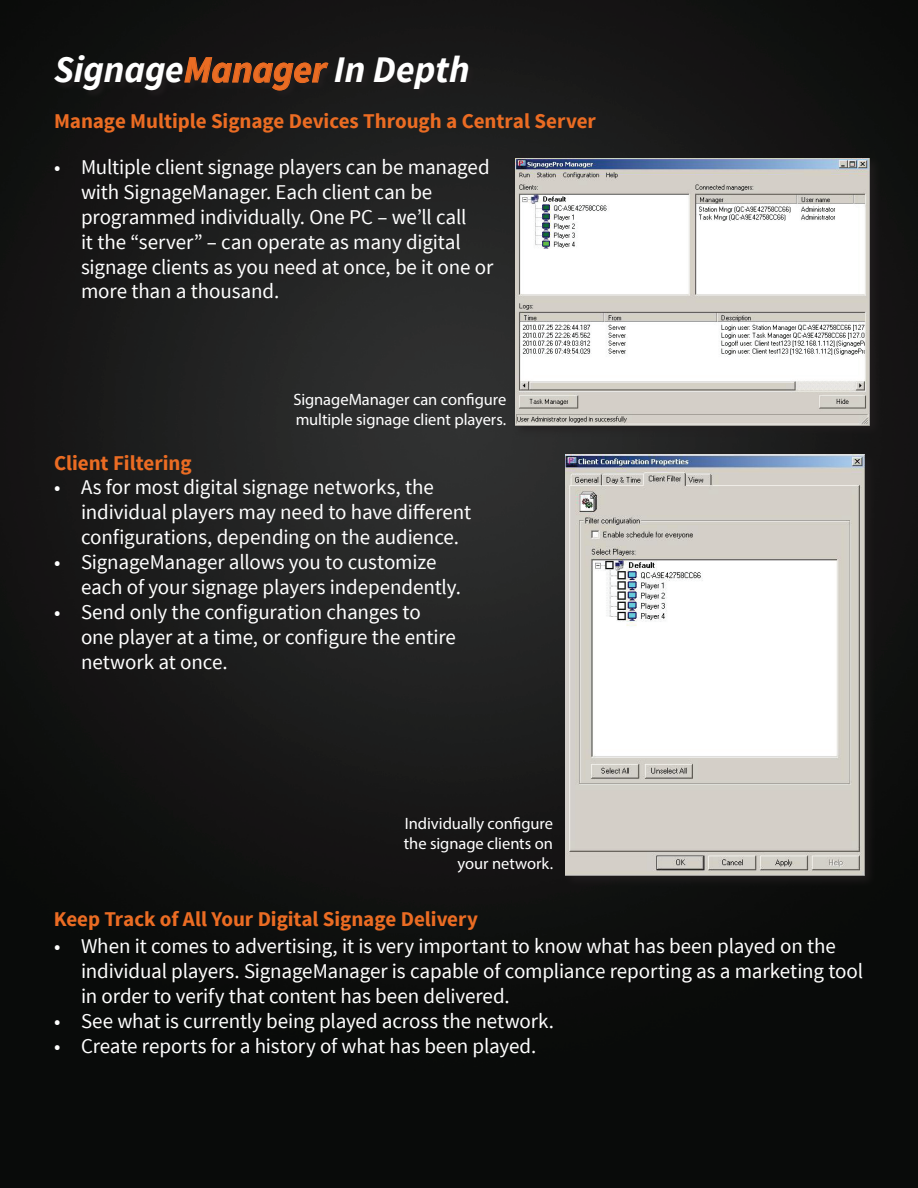
<style>
.page{position:relative;width:918px;height:1188px;background:#fff}
.page>*{position:absolute;margin:0;border:0;box-sizing:border-box;transform-origin:0 0}
.t1{font:italic 700 37.5px "Source Sans Pro";letter-spacing:-.005em;color:#fff}
.t2{font:21px/24.9px "Source Sans Pro";letter-spacing:-.01em;color:#fff}
.t3{font:700 21px "Source Sans Pro";letter-spacing:-.005em;color:#eb6c23}
.t4{font:16.5px/19.8px "Myriad Pro";letter-spacing:-.005em;color:#fff}
.s1{color:#eb6c23}
</style>
<div class="page">
<img style="left:0;top:0;width:918px;height:1188px">
<div style="left:54px;top:55px;width:423px;height:45px;background:#191819"></div>
<svg style="left:184px;top:57px;width:145px;height:34px"></svg>
<div style="left:513px;top:155px;width:369px;height:282px;background:#231f20;opacity:.75"></div>
<img style="left:515px;top:158px;width:355px;height:267px">
<div style="left:563px;top:452px;width:313px;height:436px;background:#231f20;opacity:.75"></div>
<img style="left:566px;top:454px;width:298px;height:422px">
<h1 class="t1" style="left:54px;top:46px;width:417px">Signage<span class="s1">Manager</span> In Depth</h1>
<p class="t3" style="left:54px;top:107px;width:543px">Manage Multiple Signage Devices Through a Central Server</p>
<p class="t2" style="left:81px;top:155px;width:414px;text-indent:-27px">• Multiple client signage players can be managed with SignageManager. Each client can be programmed individually. One PC – we’ll call<br>it the “server” – can operate as many digital signage clients as you need at once, be it one or more than a thousand.</p>
<p class="t3" style="left:54px;top:450px;width:139px">Client Filtering</p>
<p class="t4" style="left:293px;top:390px;width:215px">SignageManager can configure multiple signage client players.</p>
<p class="t2" style="left:81px;top:475px;width:392px;text-indent:-27px">• As for most digital signage networks, the individual players may need to have different configurations, depending on the audience.</p>
<p class="t2" style="left:81px;top:550px;width:381px;text-indent:-27px">• SignageManager allows you to customize each of your signage players independently.</p>
<p class="t2" style="left:81px;top:600px;width:377px;text-indent:-27px">• Send only the configuration changes to one player at a time, or configure the entire network at once.</p>
<p class="t4" style="left:404px;top:814px;width:151px;text-align:right">Individually configure the signage clients on your network.</p>
<p class="t3" style="left:54px;top:905px;width:426px">Keep Track of All Your Digital Signage Delivery</p>
<p class="t2" style="left:81px;top:934px;width:784px;text-indent:-27px">• When it comes to advertising, it is very important to know what has been played on the individual players. SignageManager is capable of compliance reporting as a marketing tool in order to verify that content has been delivered.</p>
<p class="t2" style="left:54px;top:1009px;width:502px">• See what is currently being played across the network.</p>
<p class="t2" style="left:54px;top:1034px;width:484px">• Create reports for a history of what has been played.</p>
</div>
